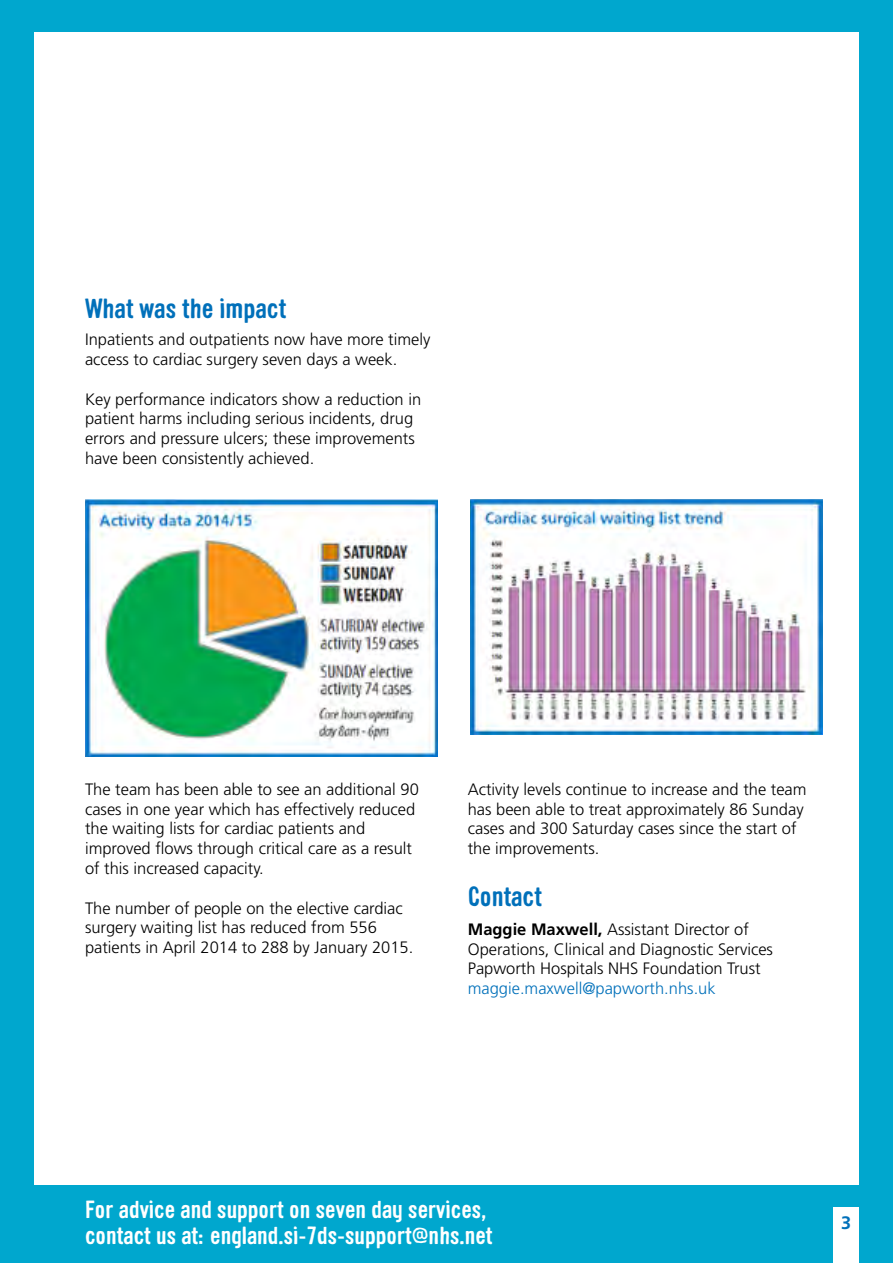
<style>
.page{position:relative;width:893px;height:1263px;background:#00a7ce}
.page>*{position:absolute;margin:0;border:0;box-sizing:border-box;transform-origin:0 0}
.t1{font:700 27px "Sini";color:#0070ba}
.t2{font:700 24px/25.5px "Sini";color:#fff}
.t3{font:700 18px "Frutiger";color:#0070ba}
.t4{font:300 16.5px/19.8px "Frutiger";color:#000}
.t5{font:300 16.5px "Frutiger";color:#0070ba}
.s1{font-weight:700}
</style>
<div class="page">
<div style="left:34px;top:32px;width:825px;height:1153px;background:#fff"></div>
<div style="left:833px;top:1208px;width:26px;height:55px;background:#fff"></div>
<img style="left:85px;top:500px;width:353px;height:256px">
<img style="left:470px;top:500px;width:352px;height:234px">
<p class="t1" style="left:85px;top:291px;width:203px">What was the impact</p>
<p class="t4" style="left:85px;top:330px;width:347px">Inpatients and outpatients now have more timely</p>
<p class="t4" style="left:85px;top:350px;width:314px">access to cardiac surgery seven days a week.</p>
<p class="t4" style="left:85px;top:389px;width:338px">Key performance indicators show a reduction in</p>
<p class="t4" style="left:85px;top:409px;width:331px;text-align:justify">patient harms including serious incidents, drug errors and pressure ulcers; these improvements have been consistently achieved.</p>
<p class="t4" style="left:85px;top:779px;width:335px">The team has been able to see an additional 90</p>
<p class="t4" style="left:85px;top:799px;width:332px">cases in one year which has effectively reduced the waiting lists for cardiac patients and improved flows through critical care as a result</p>
<p class="t4" style="left:85px;top:859px;width:180px">of this increased capacity.</p>
<p class="t4" style="left:85px;top:898px;width:319px">The number of people on the elective cardiac</p>
<p class="t4" style="left:85px;top:918px;width:330px">surgery waiting list has reduced from 556 patients in April 2014 to 288 by January 2015.</p>
<p class="t4" style="left:468px;top:919px;width:283px"><span class="s1">Maggie Maxwell,</span> Assistant Director of</p>
<p class="t4" style="left:468px;top:779px;width:340px">Activity levels continue to increase and the team</p>
<p class="t4" style="left:468px;top:799px;width:337px">has been able to treat approximately 86 Sunday</p>
<p class="t4" style="left:468px;top:819px;width:330px">cases and 300 Saturday cases since the start of the improvements.</p>
<p class="t1" style="left:468px;top:879px;width:76px">Contact</p>
<p class="t4" style="left:468px;top:939px;width:307px">Operations, Clinical and Diagnostic Services</p>
<p class="t4" style="left:468px;top:959px;width:294px">Papworth Hospitals NHS Foundation Trust</p>
<p class="t5" style="left:468px;top:979px;width:249px">maggie.maxwell@papworth.nhs.uk</p>
<h2 class="t2" style="left:85px;top:1196px;width:409px">For advice and support on seven day services, contact us at:england.si-7ds-support@nhs.net</h2>
<p class="t3" style="left:841px;top:1212px;width:12px">3</p>
</div>
